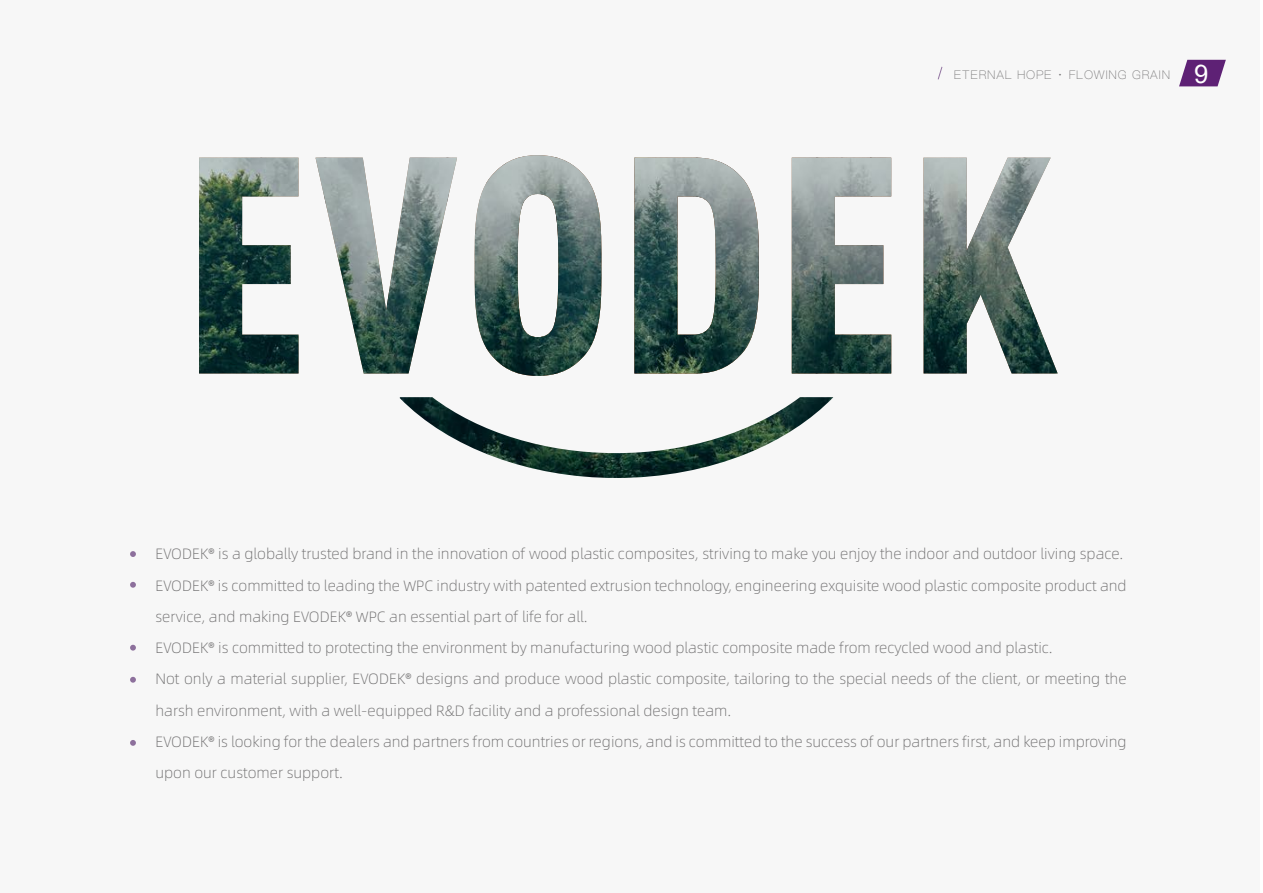
<style>
.page{position:relative;width:1263px;height:893px;background:#fff}
.page>*{position:absolute;margin:0;border:0;box-sizing:border-box;transform-origin:0 0}
.t1{font:25.65px "Arial";color:#fff}
.t2{font:15px/31.2px "Alibaba Pu Hui Ti L";color:#717071}
.t3{font:12px "Ping Fang SC Light";letter-spacing:.06em;color:#717071}
</style>
<div class="page">
<div style="left:0;top:0;width:1260px;height:893px;background:#f7f7f7"></div>
<svg style="left:1179px;top:60px;width:47px;height:26px"></svg>
<img style="left:199px;top:155px;width:859px;height:221px">
<img style="left:400px;top:397px;width:433px;height:81px">
<svg style="left:130px;top:551px;width:6px;height:6px"></svg>
<svg style="left:130px;top:582px;width:6px;height:6px"></svg>
<svg style="left:130px;top:645px;width:6px;height:6px"></svg>
<svg style="left:130px;top:677px;width:6px;height:6px"></svg>
<svg style="left:130px;top:740px;width:6px;height:6px"></svg>
<svg style="left:937px;top:66px;width:5px;height:14px"></svg>
<p class="t3" style="left:954px;top:67px;width:218px">ETERNAL HOPE · FLOWING GRAIN</p>
<h1 class="t1" style="left:1194px;top:56px;width:16px">9</h1>
<p class="t2" style="left:155px;top:538px;width:973px">EVODEK® is a globally trusted brand in the innovation of wood plastic composites, striving to make you enjoy the indoor and outdoor living space.<br>EVODEK® is committed to leading the WPC industry with patented extrusion technology, engineering exquisite wood plastic composite product and service, and making EVODEK® WPC an essential part of life for all.<br>EVODEK® is committed to protecting the environment by manufacturing wood plastic composite made from recycled wood and plastic.<br>Not only a material supplier, EVODEK® designs and produce wood plastic composite, tailoring to the special needs of the client, or meeting the harsh environment, with a well-equipped R&amp;D facility and a professional design team.<br>EVODEK® is looking for the dealers and partners from countries or regions, and is committed to the success of our partners first, and keep improving upon our customer support.</p>
</div>
